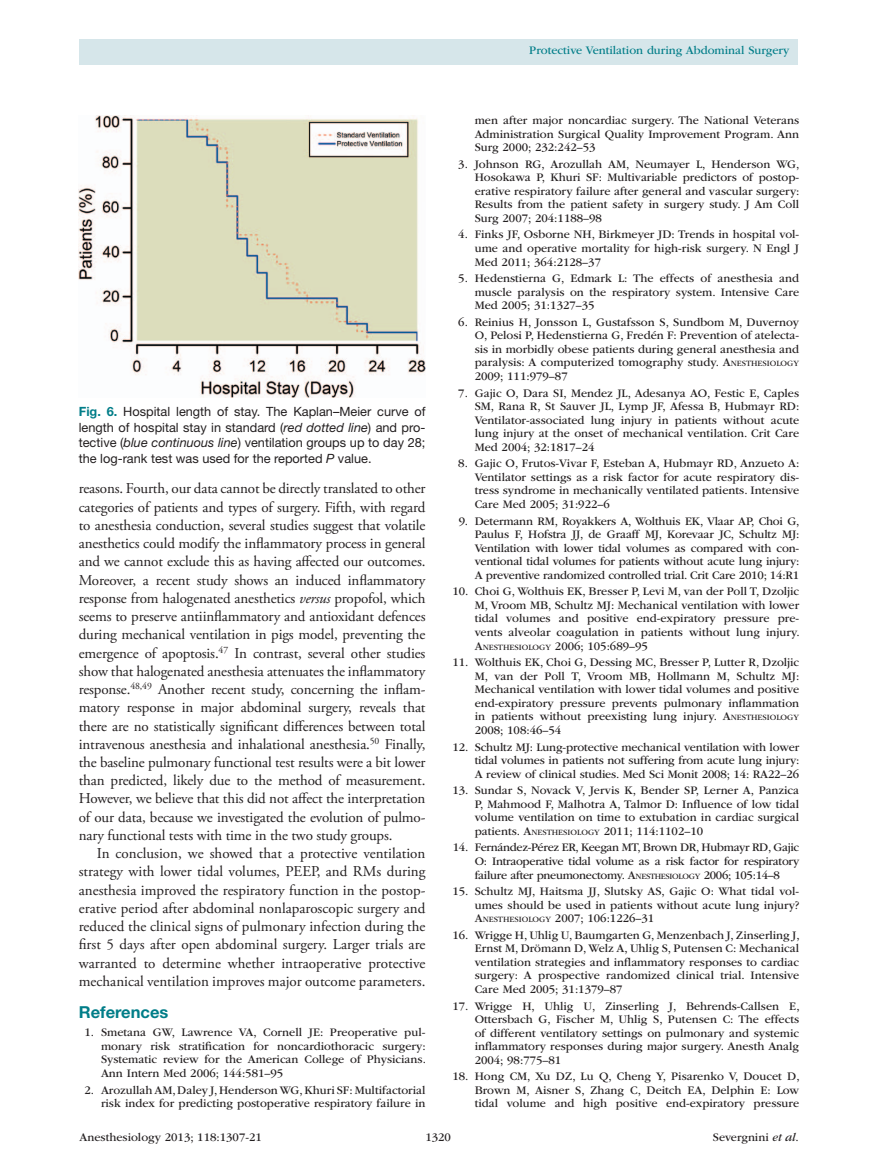
<style>
.page{position:relative;width:878px;height:1175px;background:#fff}
.page>*{position:absolute;margin:0;border:0;box-sizing:border-box;transform-origin:0 0}
.t1{font:700 16.5px "Helvetica Neue LT Std";color:#007d88}
.t2{font:15px/18.3px "Adobe Garamond Pro";letter-spacing:-.01em;color:#231f20;text-align:justify}
.t3{font:12.75px/15.8px "Helvetica Neue LT Std";color:#231f20;text-align:justify}
.t4{font:12px/13.5px "ITC Garamond Std";color:#231f20;text-align:justify}
.t5{font:12px "ITC Garamond Std";color:#007d88}
.s1{font-weight:700;color:#007d88}
.s2{font-style:italic}
.s3{font-style:inherit}
.s4{font-size:8.4px}
</style>
<div class="page">
<div style="left:79px;top:39px;width:718px;height:25px;background:#d6e6ea"></div>
<img style="left:79px;top:116px;width:346px;height:282px">
<p class="t3" style="left:79px;top:403px;width:348px"><span class="s1">Fig. 6.</span> Hospital length of stay. The Kaplan–Meier curve of length of hospital stay in standard (<span class="s2">red dotted line</span>) and pro&shy;tective (<span class="s2">blue continuous line</span>) ventilation groups up to day 28; the log-rank test was used for the reported <span class="s2">P</span> value.</p>
<p class="t2" style="left:79px;top:480px;width:348px">reasons. Fourth, our data cannot be directly translated to other categories of patients and types of surgery. Fifth, with regard to anesthesia conduction, several studies suggest that volatile anesthetics could modify the inflammatory process in general and we cannot exclude this as having affected our outcomes.<br>Moreover, a recent study shows an induced inflammatory response from halogenated anesthetics <span class="s2">versus</span> propofol, which seems to preserve antiinflammatory and antioxidant defences during mechanical ventilation in pigs model, preventing the emergence of apoptosis.<sup>47</sup> In contrast, several other studies show that halogenated anesthesia attenuates the inflammatory response.<sup>48,49</sup> Another recent study, concerning the inflam&shy;matory response in major abdominal surgery, reveals that there are no statistically significant differences between total intravenous anesthesia and inhalational anesthesia.<sup>50</sup> Finally, the baseline pulmonary functional test results were a bit lower than predicted, likely due to the method of measurement.<br>However, we believe that this did not affect the interpretation of our data, because we investigated the evolution of pulmo&shy;nary functional tests with time in the two study groups.</p>
<p class="t2" style="left:79px;top:844px;width:348px;text-indent:18px">In conclusion, we showed that a protective ventilation strategy with lower tidal volumes, PEEP, and RMs during anesthesia improved the respiratory function in the postop&shy;erative period after abdominal nonlaparoscopic surgery and reduced the clinical signs of pulmonary infection during the first 5 days after open abdominal surgery. Larger trials are warranted to determine whether intraoperative protective mechanical ventilation improves major outcome parameters.</p>
<h1 class="t1" style="left:79px;top:1001px;width:91px">References</h1>
<p class="t4" style="left:101px;top:1025px;width:326px;text-indent:-16px">1. Smetana GW, Lawrence VA, Cornell JE: Preoperative pul&shy;monary risk stratification for noncardiothoracic surgery:<br>Systematic review for the American College of Physicians.<br>Ann Intern Med 2006; 144:581–95</p>
<p class="t4" style="left:85px;top:1083px;width:342px;text-align:right">2. Arozullah AM, Daley J, Henderson WG, Khuri SF: Multifactorial risk index for predicting postoperative respiratory failure in</p>
<p class="t5" style="left:529px;top:44px;width:262px">Protective Ventilation during Abdominal Surgery</p>
<p class="t4" style="left:474px;top:114px;width:326px">men after major noncardiac surgery. The National Veterans Administration Surgical Quality Improvement Program. Ann Surg 2000; 232:242–53</p>
<p class="t4" style="left:474px;top:157px;width:326px;text-indent:-16px">3. Johnson RG, Arozullah AM, Neumayer L, Henderson WG, Hosokawa P, Khuri SF: Multivariable predictors of postop&shy;erative respiratory failure after general and vascular surgery:<br>Results from the patient safety in surgery study. J Am Coll Surg 2007; 204:1188–98</p>
<p class="t4" style="left:474px;top:228px;width:326px;text-indent:-16px">4. Finks JF, Osborne NH, Birkmeyer JD: Trends in hospital vol&shy;ume and operative mortality for high-risk surgery. N Engl J Med 2011; 364:2128–37</p>
<p class="t4" style="left:474px;top:272px;width:326px;text-indent:-16px">5. Hedenstierna G, Edmark L: The effects of anesthesia and muscle paralysis on the respiratory system. Intensive Care Med 2005; 31:1327–35</p>
<p class="t4" style="left:474px;top:315px;width:326px;text-indent:-16px">6. Reinius H, Jonsson L, Gustafsson S, Sundbom M, Duvernoy O, Pelosi P, Hedenstierna G, Fredén F: Prevention of atelecta&shy;sis in morbidly obese patients during general anesthesia and paralysis: A computerized tomography study. <span class="s3">A</span><span class="s4">NESTHESIOLOGY </span>2009; 111:979–87</p>
<p class="t4" style="left:474px;top:386px;width:326px;text-indent:-16px">7. Gajic O, Dara SI, Mendez JL, Adesanya AO, Festic E, Caples SM, Rana R, St Sauver JL, Lymp JF, Afessa B, Hubmayr RD:<br>Ventilator-associated lung injury in patients without acute lung injury at the onset of mechanical ventilation. Crit Care Med 2004; 32:1817–24</p>
<p class="t4" style="left:474px;top:457px;width:326px;text-indent:-16px">8. Gajic O, Frutos-Vivar F, Esteban A, Hubmayr RD, Anzueto A:<br>Ventilator settings as a risk factor for acute respiratory dis&shy;tress syndrome in mechanically ventilated patients. Intensive Care Med 2005; 31:922–6</p>
<p class="t4" style="left:474px;top:514px;width:326px;text-indent:-16px">9. Determann RM, Royakkers A, Wolthuis EK, Vlaar AP, Choi G, Paulus F, Hofstra JJ, de Graaff MJ, Korevaar JC, Schultz MJ:<br>Ventilation with lower tidal volumes as compared with con&shy;ventional tidal volumes for patients without acute lung injury:<br>A preventive randomized controlled trial. Crit Care 2010; 14:R1</p>
<p class="t4" style="left:474px;top:585px;width:326px;text-indent:-22px">10. Choi G, Wolthuis EK, Bresser P, Levi M, van der Poll T, Dzoljic M, Vroom MB, Schultz MJ: Mechanical ventilation with lower tidal volumes and positive end-expiratory pressure pre&shy;vents alveolar coagulation in patients without lung injury.<br><span class="s3">A</span><span class="s4">NESTHESIOLOGY</span> 2006; 105:689–95</p>
<p class="t4" style="left:474px;top:655px;width:326px;text-indent:-22px">11. Wolthuis EK, Choi G, Dessing MC, Bresser P, Lutter R, Dzoljic M, van der Poll T, Vroom MB, Hollmann M, Schultz MJ:<br>Mechanical ventilation with lower tidal volumes and positive end-expiratory pressure prevents pulmonary inflammation in patients without preexisting lung injury. <span class="s3">A</span><span class="s4">NESTHESIOLOGY </span>2008; 108:46–54</p>
<p class="t4" style="left:474px;top:740px;width:326px;text-indent:-22px">12. Schultz MJ: Lung-protective mechanical ventilation with lower tidal volumes in patients not suffering from acute lung injury:<br>A review of clinical studies. Med Sci Monit 2008; 14: RA22–26</p>
<p class="t4" style="left:474px;top:783px;width:326px;text-indent:-22px">13. Sundar S, Novack V, Jervis K, Bender SP, Lerner A, Panzica P, Mahmood F, Malhotra A, Talmor D: Influence of low tidal volume ventilation on time to extubation in cardiac surgical patients. <span class="s3">A</span><span class="s4">NESTHESIOLOGY</span> 2011; 114:1102–10</p>
<p class="t4" style="left:474px;top:841px;width:326px;text-indent:-22px">14. Fernández-Pérez ER, Keegan MT, Brown DR, Hubmayr RD, Gajic O: Intraoperative tidal volume as a risk factor for respiratory failure after pneumonectomy. <span class="s3">A</span><span class="s4">NESTHESIOLOGY</span> 2006; 105:14–8</p>
<p class="t4" style="left:474px;top:884px;width:326px;text-indent:-22px">15. Schultz MJ, Haitsma JJ, Slutsky AS, Gajic O: What tidal vol&shy;umes should be used in patients without acute lung injury?<br><span class="s3">A</span><span class="s4">NESTHESIOLOGY</span> 2007; 106:1226–31</p>
<p class="t4" style="left:474px;top:928px;width:326px;text-indent:-22px">16. Wrigge H, Uhlig U, Baumgarten G, Menzenbach J, Zinserling J, Ernst M, Drömann D, Welz A, Uhlig S, Putensen C: Mechanical ventilation strategies and inflammatory responses to cardiac surgery: A prospective randomized clinical trial. Intensive Care Med 2005; 31:1379–87</p>
<p class="t4" style="left:474px;top:999px;width:326px;text-indent:-22px">17. Wrigge H, Uhlig U, Zinserling J, Behrends-Callsen E, Ottersbach G, Fischer M, Uhlig S, Putensen C: The effects of different ventilatory settings on pulmonary and systemic inflammatory responses during major surgery. Anesth Analg 2004; 98:775–81</p>
<p class="t4" style="left:474px;top:1069px;width:326px;text-indent:-22px">18. Hong CM, Xu DZ, Lu Q, Cheng Y, Pisarenko V, Doucet D, Brown M, Aisner S, Zhang C, Deitch EA, Delphin E: Low tidal volume and high positive end-expiratory pressure</p>
<p class="t4" style="left:80px;top:1130px;width:184px">Anesthesiology 2013; 118:1307-21</p>
<p class="t4" style="left:425px;top:1130px;width:27px">1320</p>
<p class="t4" style="left:712px;top:1130px;width:88px">Severgnini <span class="s2">et al</span>.</p>
</div>
